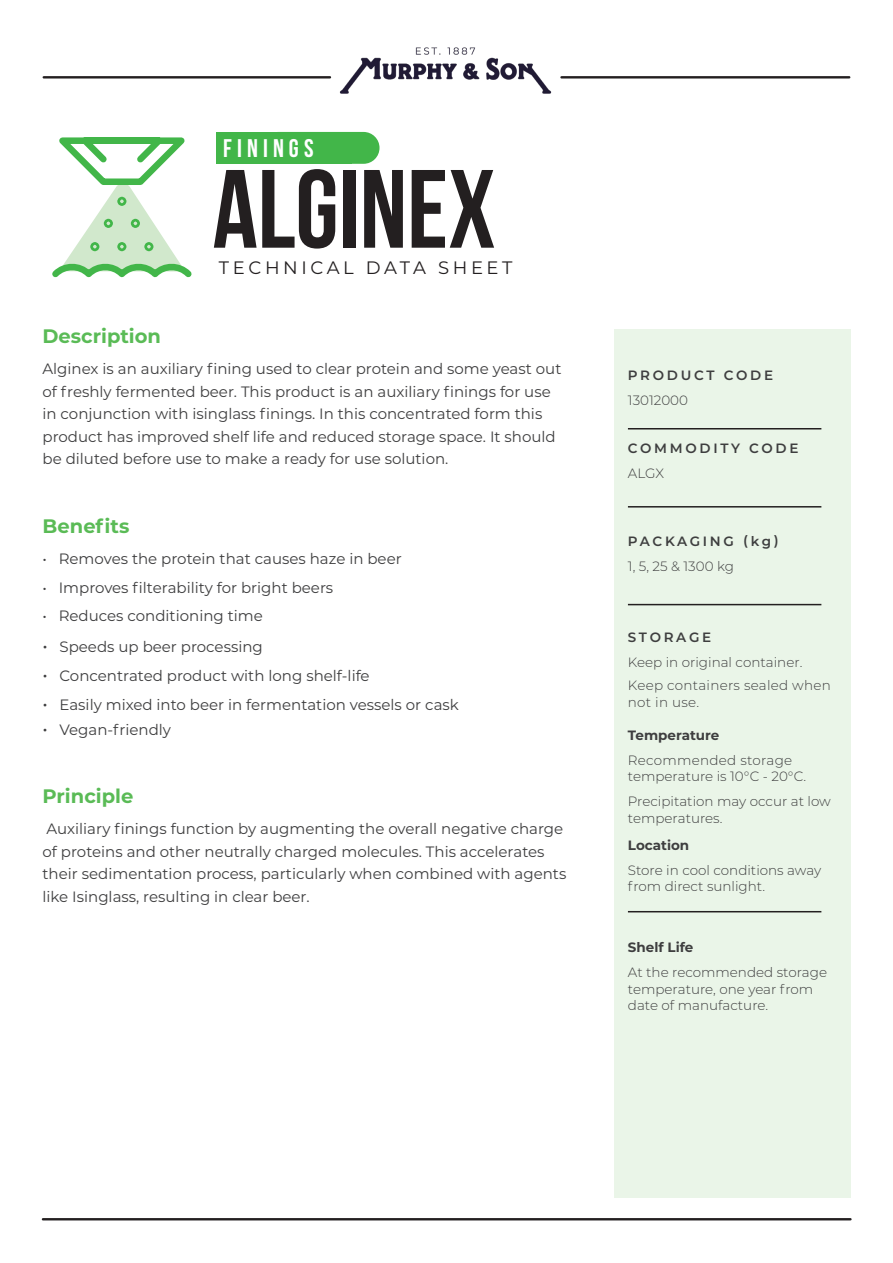
<style>
.page{position:relative;width:893px;height:1263px;background:#fff}
.page>*{position:absolute;margin:0;border:0;box-sizing:border-box;transform-origin:0 0}
.t1{font:700 111px "Bebas Neue";color:#231f20}
.t2{font:700 25.5px "Bebas Neue";letter-spacing:.2em;color:#fff}
.t3{font:700 19.5px "Montserrat";color:#5abb56}
.t4{font:18px "Montserrat";letter-spacing:.2em;color:#231f20}
.t5{font:15px/22.5px "Montserrat";color:#3e3e3f}
.t6{font:300 13.5px/16.5px "Montserrat";color:#3e3e3f}
.t7{font:600 13.5px "Montserrat";letter-spacing:.2em;color:#3e3e3f}
.t8{font:300 13.5px/16.5px "Montserrat";letter-spacing:.02em;color:#3e3e3f}
.t9{font:700 13.5px "Montserrat";color:#3e3e3f}
.s1{font-size:18px}
</style>
<div class="page">
<div style="left:614px;top:330px;width:236px;height:868px;background:#eaf5e8"></div>
<div style="left:263px;top:132px;width:116px;height:32px;background:#42b649;border-radius:16px"></div>
<div style="left:217px;top:132px;width:135px;height:32px;background:#42b649"></div>
<hr style="left:628px;top:428px;width:193px;height:1px;background:#231f20">
<hr style="left:628px;top:604px;width:193px;height:1px;background:#231f20">
<hr style="left:561px;top:76px;width:288px;height:3px;background:#231f20">
<hr style="left:44px;top:76px;width:286px;height:3px;background:#231f20">
<img style="left:289px;top:47px;width:314px;height:47px">
<hr style="left:628px;top:506px;width:193px;height:1px;background:#231f20">
<hr style="left:43px;top:1218px;width:807px;height:2px;background:#231f20">
<hr style="left:628px;top:911px;width:193px;height:1px;background:#231f20">
<svg style="left:52px;top:137px;width:140px;height:141px"></svg>
<p class="t2" style="left:223px;top:134px;width:92px">FININGS</p>
<p class="t1" style="left:213px;top:148px;width:285px">ALGINEX</p>
<p class="t4" style="left:219px;top:256px;width:295px">TECHNICAL DATA SHEET</p>
<p class="t3" style="left:43px;top:322px;width:120px">Description</p>
<p class="t5" style="left:43px;top:357px;width:520px">Alginex is an auxiliary fining used to clear protein and some yeast out of freshly fermented beer. This product is an auxiliary finings for use in conjunction with isinglass finings. In this concentrated form this product has improved shelf life and reduced storage space. It should be diluted before use to make a ready for use solution.</p>
<p class="t3" style="left:43px;top:512px;width:88px">Benefits</p>
<p class="t5" style="left:43px;top:547px;width:361px">• Removes the protein that causes haze in beer</p>
<p class="t5" style="left:43px;top:575px;width:292px">• Improves filterability for bright beers</p>
<p class="t5" style="left:43px;top:604px;width:222px">• Reduces conditioning time</p>
<p class="t5" style="left:43px;top:635px;width:222px"><span class="s1">•</span> Speeds up beer processing</p>
<p class="t5" style="left:43px;top:664px;width:329px"><span class="s1">•</span> Concentrated product with long shelf-life</p>
<p class="t5" style="left:43px;top:693px;width:418px"><span class="s1">•</span> Easily mixed into beer in fermentation vessels or cask</p>
<p class="t5" style="left:43px;top:718px;width:130px"><span class="s1">•</span> Vegan-friendly</p>
<p class="t3" style="left:43px;top:782px;width:92px">Principle</p>
<p class="t5" style="left:43px;top:817px;width:525px">Auxiliary finings function by augmenting the overall negative charge of proteins and other neutrally charged molecules. This accelerates their sedimentation process, particularly when combined with agents like Isinglass, resulting in clear beer.</p>
<p class="t7" style="left:628px;top:365px;width:147px">PRODUCT CODE</p>
<p class="t6" style="left:628px;top:391px;width:62px">13012000</p>
<p class="t7" style="left:628px;top:438px;width:172px">COMMODITY CODE</p>
<p class="t6" style="left:628px;top:464px;width:38px">ALGX</p>
<p class="t7" style="left:628px;top:532px;width:152px">PACKAGING (kg)</p>
<p class="t6" style="left:628px;top:558px;width:107px">1, 5, 25 &amp; 1300 kg</p>
<p class="t7" style="left:628px;top:628px;width:85px">STORAGE</p>
<p class="t6" style="left:628px;top:654px;width:176px">Keep in original container.</p>
<p class="t8" style="left:628px;top:677px;width:205px">Keep containers sealed when not in use.</p>
<p class="t9" style="left:628px;top:725px;width:93px">Temperature</p>
<p class="t6" style="left:628px;top:751px;width:180px">Recommended storage temperature is 10°C - 20°C.</p>
<p class="t6" style="left:628px;top:793px;width:204px">Precipitation may occur at low temperatures.</p>
<p class="t9" style="left:628px;top:835px;width:63px">Location</p>
<p class="t6" style="left:628px;top:861px;width:195px">Store in cool conditions away from direct sunlight.</p>
<p class="t9" style="left:628px;top:937px;width:67px">Shelf Life</p>
<p class="t6" style="left:628px;top:963px;width:201px">At the recommended storage temperature, one year from</p>
<p class="t6" style="left:628px;top:996px;width:142px">date of manufacture.</p>
</div>
